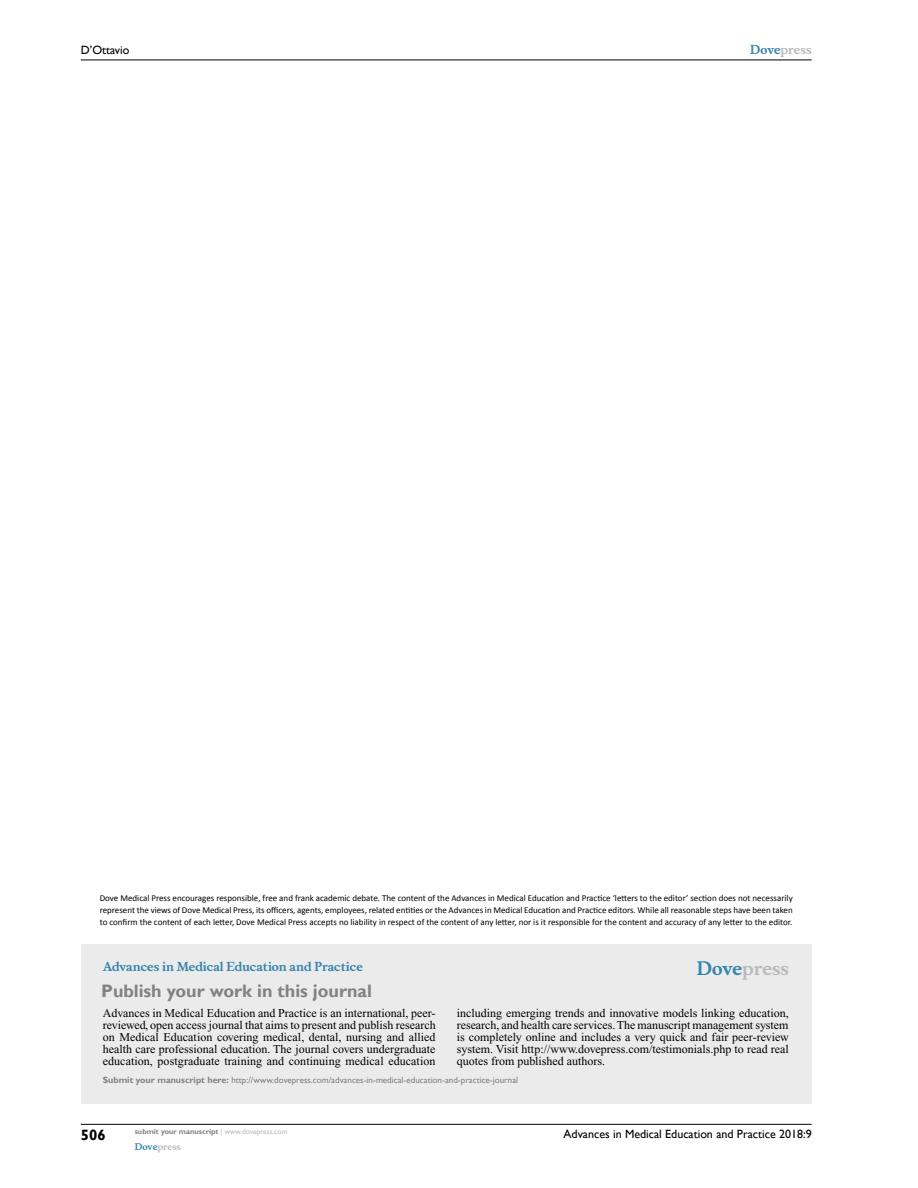
<style>
.page{position:relative;width:918px;height:1188px;background:#fff}
.page>*{position:absolute;margin:0;border:0;box-sizing:border-box;transform-origin:0 0}
.t1{font:700 18px "Gill Sans";color:#808285}
.t2{font:700 18px "Musee";color:#b8babc}
.t3{font:700 15px "Gill Sans";color:#000}
.t4{font:12px/12px "Times New Roman";color:#000;text-align:justify}
.t5{font:12px "Gill Sans";color:#000}
.t6{font:700 12px "Musee";color:#3785ad}
.t7{font:700 12px "Musee";color:#b8babc}
.t8{font:9px/12px "Calibri";color:#000;text-align:justify}
.t9{font:9px "Gill Sans";color:#808285}
.t10{font:700 9px "Musee";color:#b8babc}
.t11{font:700 7.5px "Gill Sans";color:#808285}
.s1{color:#3785ad}
.s2{font-weight:700}
.s3{font-weight:400;color:#b8babc}
</style>
<div class="page">
<div style="left:81px;top:944px;width:731px;height:159px;background:#ebebec"></div>
<hr style="left:81px;top:1124px;width:731px;height:1px;background:#000">
<hr style="left:81px;top:60px;width:731px;height:1px;background:#000">
<p class="t5" style="left:81px;top:43px;width:50px">D’Ottavio</p>
<p class="t7" style="left:750px;top:43px;width:63px"><span class="s1">Dove</span>press</p>
<p class="t8" style="left:100px;top:892px;width:695px">Dove Medical Press encourages responsible, free and frank academic debate. The content of the Advances in Medical Education and Practice ‘letters to the editor’ section does not necessarily represent the views of Dove Medical Press, its officers, agents, employees, related entities or the Advances in Medical Education and Practice editors. While all reasonable steps have been taken to confirm the content of each letter, Dove Medical Press accepts no liability in respect of the content of any letter, nor is it responsible for the content and accuracy of any letter to the editor.</p>
<p class="t6" style="left:103px;top:959px;width:262px">Advances in Medical Education and Practice</p>
<h1 class="t1" style="left:101px;top:980px;width:272px">Publish your work in this journal</h1>
<h1 class="t2" style="left:697px;top:958px;width:94px"><span class="s1">Dove</span>press</h1>
<p class="t4" style="left:103px;top:1007px;width:334px">Advances in Medical Education and Practice is an international, peer&shy;reviewed, open access journal that aims to present and publish research on Medical Education covering medical, dental, nursing and allied health care professional education. The journal covers undergraduate education, postgraduate training and continuing medical education</p>
<p class="t4" style="left:457px;top:1007px;width:333px">including emerging trends and innovative models linking education, research, and health care services. The manuscript management system is completely online and includes a very quick and fair peer-review system. Visit http://www.dovepress.com/testimonials.php to read real quotes from published authors.</p>
<p class="t9" style="left:103px;top:1075px;width:417px"><span class="s2">Submit your manuscript here:</span> http://www.dovepress.com/advances-in-medical-education-and-practice-journal</p>
<p class="t3" style="left:81px;top:1126px;width:26px">506</p>
<p class="t11" style="left:135px;top:1127px;width:154px">submit your manuscript <span class="s3">| www.dovepress.com</span></p>
<p class="t10" style="left:135px;top:1141px;width:48px"><span class="s1">Dove</span>press</p>
<p class="t5" style="left:564px;top:1127px;width:250px">Advances in Medical Education and Practice 2018:9</p>
</div>
